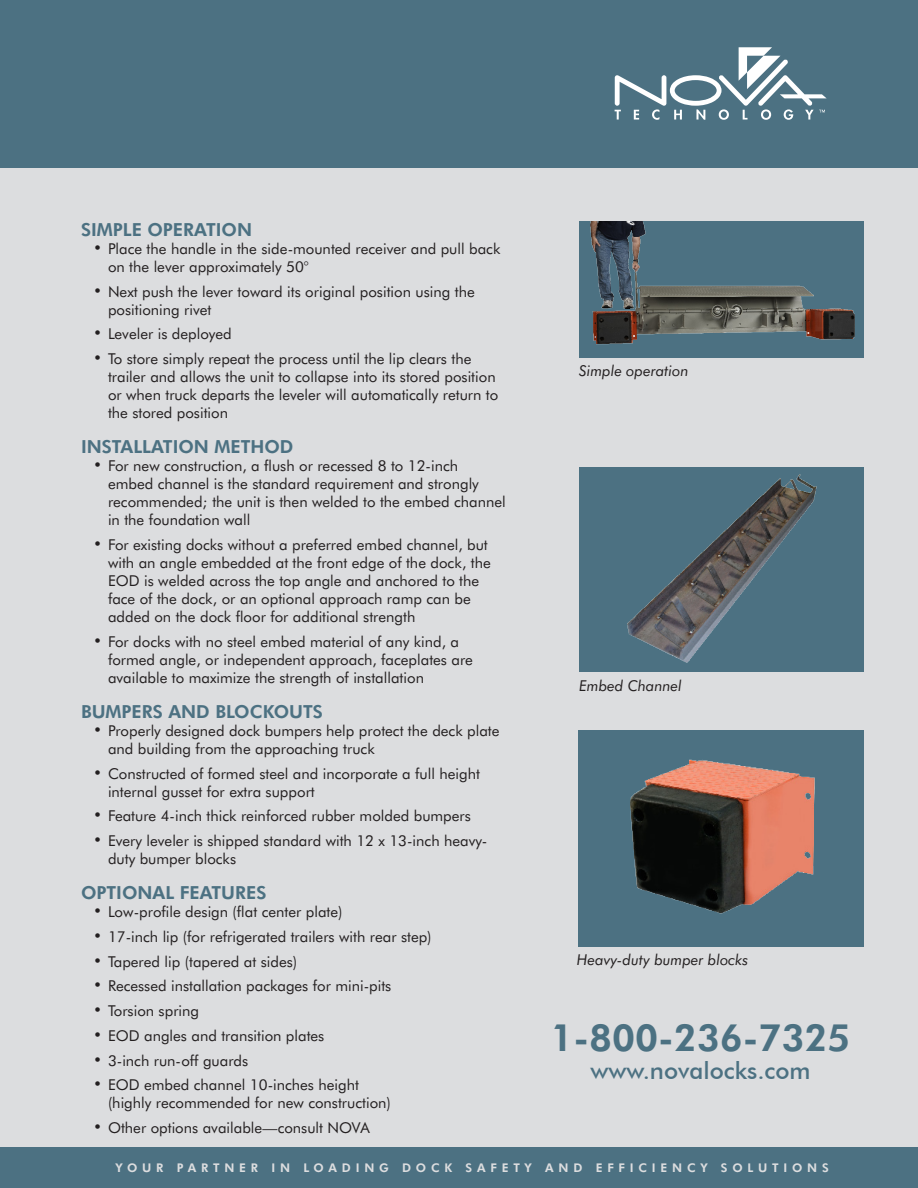
<style>
.page{position:relative;width:918px;height:1188px;background:#fff}
.page>*{position:absolute;margin:0;border:0;box-sizing:border-box;transform-origin:0 0}
.t1{font:700 37.5px "Futura BT";color:#4c7182}
.t2{font:500 24px "Futura BT";color:#4c7182}
.t3{font:700 18px "Futura BT";color:#4c7182}
.t4{font:15px/18px "Futura BT";color:#231f20}
.t5{font:italic 15px "Futura BT";color:#231f20}
.t6{font:700 12px "Futura BT";letter-spacing:.4em;color:#dcdddf}
.s1{font-family:"Arial";font-size:18px}
</style>
<div class="page">
<div style="left:0;top:0;width:918px;height:1162px;background:#dcdddf"></div>
<div style="left:1px;top:0;width:917px;height:167px;background:#4c7182"></div>
<hr style="left:0;top:0;width:1px;height:167px;background:#4c7182">
<div style="left:0;top:1148px;width:918px;height:40px;background:#4c7182"></div>
<img style="left:579px;top:221px;width:285px;height:137px">
<img style="left:578px;top:730px;width:286px;height:217px">
<img style="left:579px;top:467px;width:285px;height:205px">
<svg style="left:615px;top:47px;width:212px;height:73px"></svg>
<p class="t3" style="left:81px;top:217px;width:173px">SIMPLE OPERATION</p>
<p class="t4" style="left:108px;top:239px;width:394px;text-indent:-14px"><span class="s1">•</span> Place the handle in the side-mounted receiver and pull back on the lever approximately 50°</p>
<p class="t4" style="left:108px;top:282px;width:368px;text-indent:-14px"><span class="s1">•</span> Next push the lever toward its original position using the positioning rivet</p>
<p class="t4" style="left:94px;top:324px;width:139px"><span class="s1">•</span> Leveler is deployed</p>
<p class="t4" style="left:108px;top:349px;width:392px;text-indent:-14px"><span class="s1">•</span> To store simply repeat the process until the lip clears the trailer and allows the unit to collapse into its stored position or when truck departs the leveler will automatically return to the stored position</p>
<p class="t3" style="left:81px;top:434px;width:214px">INSTALLATION METHOD</p>
<p class="t4" style="left:108px;top:456px;width:399px;text-indent:-14px"><span class="s1">•</span> For new construction, a flush or recessed 8 to 12-inch embed channel is the standard requirement and strongly recommended; the unit is then welded to the embed channel in the foundation wall</p>
<p class="t4" style="left:108px;top:535px;width:384px;text-indent:-14px"><span class="s1">•</span> For existing docks without a preferred embed channel, but with an angle embedded at the front edge of the dock, the EOD is welded across the top angle and anchored to the face of the dock, or an optional approach ramp can be added on the dock floor for additional strength</p>
<p class="t4" style="left:108px;top:632px;width:366px;text-indent:-14px"><span class="s1">•</span> For docks with no steel embed material of any kind, a formed angle, or independent approach, faceplates are available to maximize the strength of installation</p>
<p class="t3" style="left:81px;top:699px;width:243px">BUMPERS AND BLOCKOUTS</p>
<p class="t4" style="left:108px;top:721px;width:393px;text-indent:-14px"><span class="s1">•</span> Properly designed dock bumpers help protect the deck plate and building from the approaching truck</p>
<p class="t4" style="left:108px;top:764px;width:373px;text-indent:-14px"><span class="s1">•</span> Constructed of formed steel and incorporate a full height internal gusset for extra support</p>
<p class="t4" style="left:94px;top:806px;width:378px"><span class="s1">•</span> Feature 4-inch thick reinforced rubber molded bumpers</p>
<p class="t4" style="left:108px;top:831px;width:381px;text-indent:-14px"><span class="s1">•</span> Every leveler is shipped standard with 12 x 13-inch heavy&shy;duty bumper blocks</p>
<p class="t3" style="left:81px;top:880px;width:187px">OPTIONAL FEATURES</p>
<p class="t4" style="left:94px;top:902px;width:249px"><span class="s1">•</span> Low-profile design (flat center plate)</p>
<p class="t4" style="left:94px;top:927px;width:339px"><span class="s1">•</span> 17-inch lip (for refrigerated trailers with rear step)</p>
<p class="t4" style="left:94px;top:952px;width:204px"><span class="s1">•</span> Tapered lip (tapered at sides)</p>
<p class="t4" style="left:94px;top:977px;width:298px"><span class="s1">•</span> Recessed installation packages for mini-pits</p>
<p class="t4" style="left:94px;top:1001px;width:106px"><span class="s1">•</span> Torsion spring</p>
<p class="t4" style="left:94px;top:1026px;width:231px"><span class="s1">•</span> EOD angles and transition plates</p>
<p class="t4" style="left:94px;top:1051px;width:155px"><span class="s1">•</span> 3-inch run-off guards</p>
<p class="t4" style="left:108px;top:1076px;width:284px;text-indent:-14px"><span class="s1">•</span> EOD embed channel 10-inches height (highly recommended for new construction)</p>
<p class="t4" style="left:94px;top:1118px;width:277px"><span class="s1">•</span> Other options available—consult NOVA</p>
<p class="t5" style="left:579px;top:360px;width:111px">Simple operation</p>
<p class="t5" style="left:579px;top:675px;width:104px">Embed Channel</p>
<p class="t5" style="left:577px;top:949px;width:173px">Heavy-duty bumper blocks</p>
<p class="t1" style="left:551px;top:1011px;width:301px">1-800-236-7325</p>
<p class="t2" style="left:590px;top:1056px;width:222px">www.novalocks.com</p>
<p class="t6" style="left:115px;top:1159px;width:715px">YOUR PARTNER IN LOADING DOCK SAFETY AND EFFICIENCY SOLUTIONS</p>
</div>
